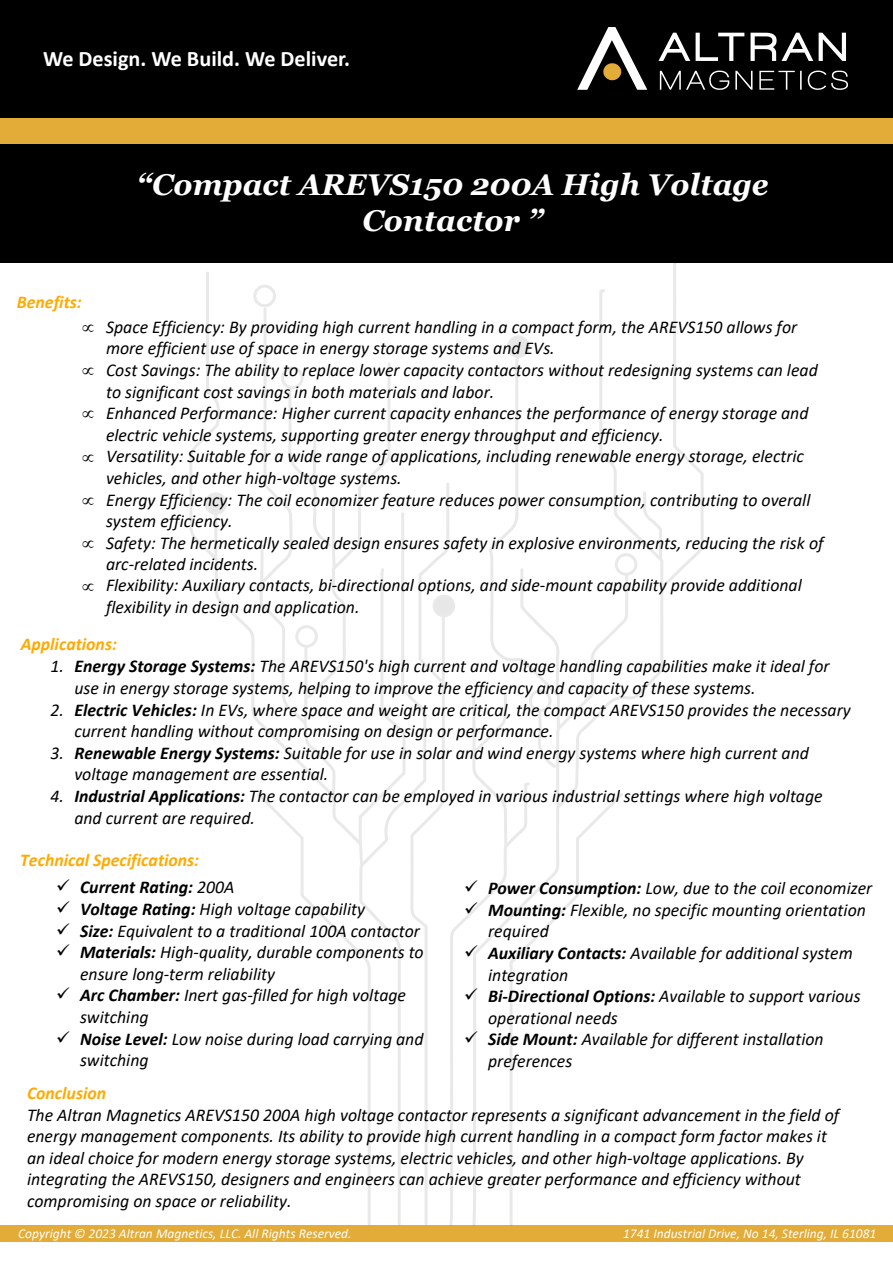
<style>
.page{position:relative;width:893px;height:1263px;background:#fff}
.page>*{position:absolute;margin:0;border:0;box-sizing:border-box;transform-origin:0 0}
.t1{font:italic 700 30px/36px "Georgia";color:#fff;text-align:center}
.t2{font:700 22.2px "Calibri";color:#fff}
.t3{font:italic 18px/21.6px "Calibri";color:#000}
.t4{font:italic 18px/24.5px "Calibri";color:#000001}
.t5{font:italic 700 18px "Calibri";color:#fa0}
.t6{font:italic 700 18px "Calibri";color:#000}
.t7{font:italic 13.5px "Calibri";color:#fff}
.s1{font-weight:700;color:#fa0}
.s2{font-weight:700}
.s3{font-weight:400}
</style>
<div class="page">
<div style="left:0;top:0;width:893px;height:262px;background:#000001"></div>
<div style="left:0;top:119px;width:893px;height:25px;background:#e3ab37"></div>
<svg style="left:808px;top:70px;width:40px;height:20px"></svg>
<svg style="left:660px;top:71px;width:69px;height:19px"></svg>
<svg style="left:735px;top:71px;width:17px;height:19px"></svg>
<svg style="left:759px;top:71px;width:43px;height:19px"></svg>
<svg style="left:658px;top:33px;width:32px;height:28px"></svg>
<svg style="left:696px;top:33px;width:48px;height:28px"></svg>
<svg style="left:751px;top:33px;width:62px;height:28px"></svg>
<svg style="left:819px;top:33px;width:27px;height:28px"></svg>
<svg style="left:577px;top:27px;width:70px;height:63px"></svg>
<div style="left:0;top:1225px;width:893px;height:17px;background:#e3ab37"></div>
<svg style="left:471px;top:262px;width:233px;height:324px"></svg>
<svg style="left:189px;top:272px;width:114px;height:595px"></svg>
<svg style="left:303px;top:543px;width:54px;height:409px"></svg>
<svg style="left:357px;top:287px;width:308px;height:939px"></svg>
<hr style="left:214px;top:515px;width:3px;height:41px;background:#231f20">
<svg style="left:258px;top:262px;width:79px;height:536px"></svg>
<div style="left:615px;top:553px;width:22px;height:23px;border:3px solid #231f20;border-radius:50%"></div>
<div style="left:509px;top:337px;width:19px;height:19px;background:#e7e7e8;border-radius:50%"></div>
<div style="left:507px;top:335px;width:23px;height:23px;border:3px solid #231f20;border-radius:50%"></div>
<div style="left:529px;top:689px;width:23px;height:23px;border:3px solid #231f20;border-radius:50%"></div>
<div style="left:434px;top:596px;width:20px;height:20px;background:#e7e7e8;border-radius:50%"></div>
<div style="left:433px;top:595px;width:22px;height:22px;border:3px solid #231f20;border-radius:50%"></div>
<div style="left:253px;top:285px;width:23px;height:22px;border:3px solid #231f20;border-radius:50%"></div>
<div style="left:281px;top:367px;width:23px;height:22px;border:3px solid #231f20;border-radius:50%"></div>
<div style="left:295px;top:625px;width:23px;height:23px;border:3px solid #231f20;border-radius:50%"></div>
<div style="left:206px;top:494px;width:20px;height:19px;background:#e7e7e8;border-radius:50%"></div>
<div style="left:204px;top:492px;width:23px;height:23px;border:3px solid #231f20;border-radius:50%"></div>
<p class="t2" style="left:43px;top:43px;width:308px">We Design. We Build. We Deliver.</p>
<h1 class="t1" style="left:137px;top:167px;width:634px">“Compact AREVS150 200A High Voltage<br>Contactor ”</h1>
<p class="t4" style="left:82px;top:289px;width:717px;text-indent:-65px"><span class="s1">Benefits:<br></span>∝ Space Efficiency: By providing high current handling in a compact form, the AREVS150 allows for</p>
<p class="t4" style="left:106px;top:335px;width:450px">more efficient use of space in energy storage systems and EVs.</p>
<p class="t4" style="left:82px;top:357px;width:737px">∝ Cost Savings: The ability to replace lower capacity contactors without redesigning systems can lead</p>
<p class="t4" style="left:106px;top:378px;width:390px">to significant cost savings in both materials and labor.</p>
<p class="t4" style="left:82px;top:400px;width:728px">∝ Enhanced Performance: Higher current capacity enhances the performance of energy storage and</p>
<p class="t4" style="left:106px;top:422px;width:559px">electric vehicle systems, supporting greater energy throughput and efficiency.</p>
<p class="t4" style="left:82px;top:443px;width:724px">∝ Versatility: Suitable for a wide range of applications, including renewable energy storage, electric</p>
<p class="t4" style="left:106px;top:465px;width:297px">vehicles, and other high-voltage systems.</p>
<p class="t4" style="left:82px;top:486px;width:730px">∝ Energy Efficiency: The coil economizer feature reduces power consumption, contributing to overall</p>
<p class="t4" style="left:106px;top:508px;width:128px">system efficiency.</p>
<p class="t4" style="left:82px;top:530px;width:743px">∝ Safety: The hermetically sealed design ensures safety in explosive environments, reducing the risk of</p>
<p class="t4" style="left:106px;top:551px;width:154px">arc-related incidents.</p>
<p class="t4" style="left:82px;top:572px;width:722px">∝ Flexibility: Auxiliary contacts, bi-directional options, and side-mount capability provide additional</p>
<p class="t4" style="left:106px;top:594px;width:255px">flexibility in design and application.</p>
<p class="t5" style="left:21px;top:631px;width:98px">Applications:</p>
<p class="t3" style="left:74px;top:655px;width:757px;text-indent:-24px">1. <span class="s2">Energy Storage Systems:</span> The AREVS150's high current and voltage handling capabilities make it ideal for use in energy storage systems, helping to improve the efficiency and capacity of these systems.</p>
<p class="t3" style="left:74px;top:698px;width:778px;text-indent:-24px">2. <span class="s2">Electric Vehicles:</span> In EVs, where space and weight are critical, the compact AREVS150 provides the necessary current handling without compromising on design or performance.</p>
<p class="t3" style="left:74px;top:741px;width:736px;text-indent:-24px">3. <span class="s2">Renewable Energy Systems:</span> Suitable for use in solar and wind energy systems where high current and voltage management are essential.</p>
<p class="t3" style="left:74px;top:784px;width:750px;text-indent:-24px">4. <span class="s2">Industrial Applications:</span> The contactor can be employed in various industrial settings where high voltage and current are required.</p>
<p class="t5" style="left:20px;top:847px;width:180px">Technical Specifications:</p>
<p class="t6" style="left:56px;top:874px;width:180px">✓ Current Rating: <span class="s3">200A</span></p>
<p class="t3" style="left:56px;top:897px;width:310px">✓ <span class="s2">Voltage Rating:</span> High voltage capability</p>
<p class="t3" style="left:56px;top:919px;width:365px">✓ <span class="s2">Size:</span> Equivalent to a traditional 100A contactor</p>
<p class="t3" style="left:80px;top:940px;width:345px;text-indent:-24px">✓ <span class="s2">Materials:</span> High-quality, durable components to ensure long-term reliability</p>
<p class="t3" style="left:80px;top:984px;width:328px;text-indent:-24px">✓ <span class="s2">Arc Chamber:</span> Inert gas-filled for high voltage switching</p>
<p class="t3" style="left:80px;top:1027px;width:345px;text-indent:-24px">✓ <span class="s2">Noise Level:</span> Low noise during load carrying and switching</p>
<p class="t3" style="left:464px;top:876px;width:410px">✓ <span class="s2">Power Consumption:</span> Low, due to the coil economizer</p>
<p class="t3" style="left:488px;top:898px;width:379px;text-indent:-24px">✓ <span class="s2">Mounting:</span> Flexible, no specific mounting orientation required</p>
<p class="t3" style="left:488px;top:941px;width:366px;text-indent:-24px">✓ <span class="s2">Auxiliary Contacts:</span> Available for additional system integration</p>
<p class="t3" style="left:488px;top:984px;width:374px;text-indent:-24px">✓ <span class="s2">Bi-Directional Options:</span> Available to support various operational needs</p>
<p class="t3" style="left:488px;top:1028px;width:337px;text-indent:-24px">✓ <span class="s2">Side Mount:</span> Available for different installation preferences</p>
<p class="t5" style="left:27px;top:1080px;width:81px">Conclusion</p>
<p class="t3" style="left:27px;top:1103px;width:814px">The Altran Magnetics AREVS150 200A high voltage contactor represents a significant advancement in the field of energy management components. Its ability to provide high current handling in a compact form factor makes it an ideal choice for modern energy storage systems, electric vehicles, and other high-voltage applications. By integrating the AREVS150, designers and engineers can achieve greater performance and efficiency without compromising on space or reliability.</p>
<p class="t7" style="left:18px;top:1224px;width:335px">Copyright © 2023 Altran Magnetics, LLC. All Rights Reserved.</p>
<p class="t7" style="left:623px;top:1224px;width:255px">1741 Industrial Drive, No 14, Sterling, IL 61081</p>
</div>
